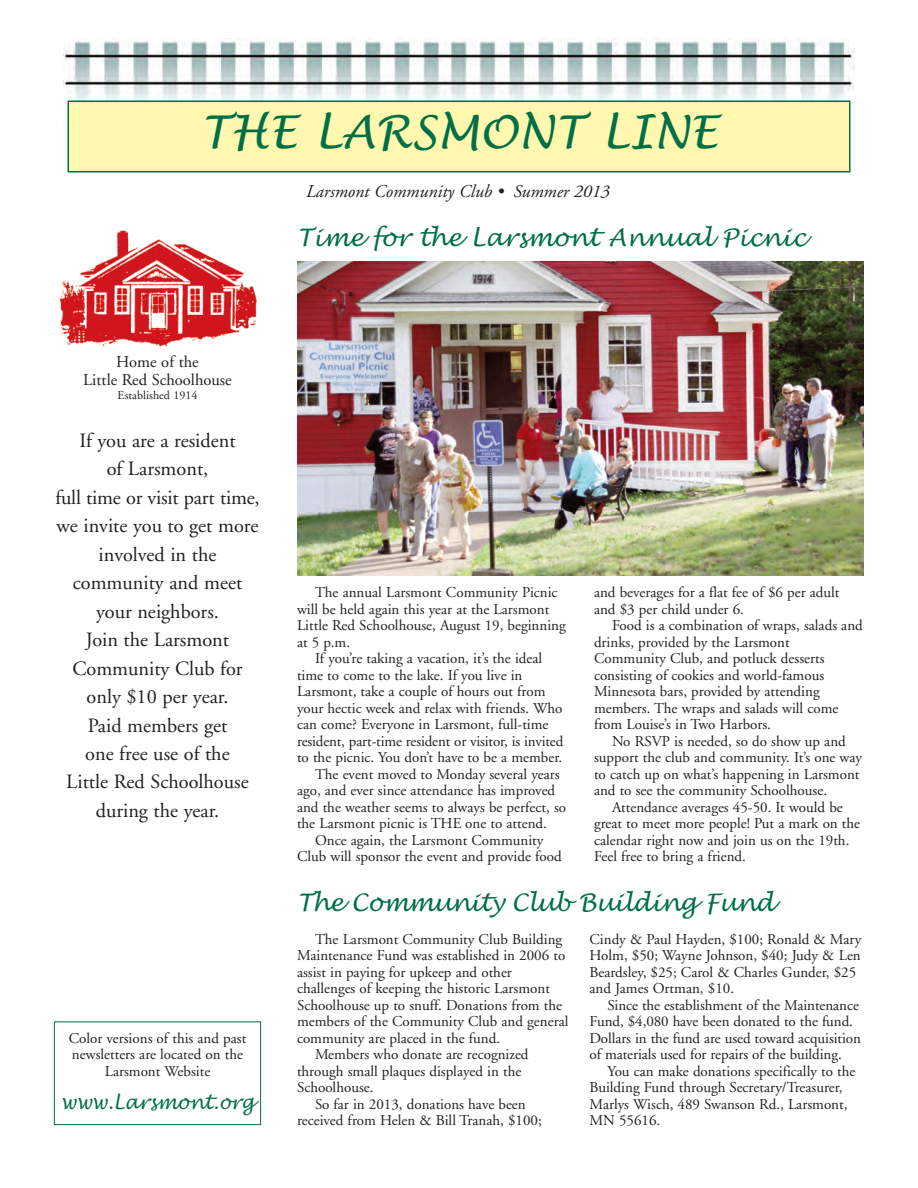
<style>
.page{position:relative;width:918px;height:1188px;background:#fff}
.page>*{position:absolute;margin:0;border:0;box-sizing:border-box;transform-origin:0 0}
.t1{font:italic 45px "Lucida Handwriting";color:#016f45}
.t2{font:italic 24px "Lucida Handwriting";color:#016f45}
.t3{font:italic 24px "Lucida Handwriting";letter-spacing:-.025em;color:#016f45}
.t4{font:20.25px/28.5px "Adobe Garamond";color:#231f20;text-align:center}
.t5{font:italic 19.5px "Lucida Handwriting";color:#016f45;scale:.95 1}
.t6{font:italic 18px "Adobe Garamond";color:#231f20}
.t7{font:16.5px/18px "Adobe Garamond";color:#231f20;text-align:center}
.t8{font:15px/16.5px "Adobe Garamond";color:#231f20}
.t9{font:12px "Adobe Garamond";color:#231f20}
</style>
<div class="page">
<img style="left:64px;top:38px;width:790px;height:89px">
<div style="left:69px;top:102px;width:780px;height:69px;background:#fff8ae"></div>
<div style="left:68px;top:100px;width:782px;height:72px;border:2px solid #016f45"></div>
<img style="left:59px;top:230px;width:198px;height:119px">
<div style="left:54px;top:1022px;width:207px;height:103px;border:1px solid #016f45"></div>
<img style="left:297px;top:261px;width:567px;height:315px">
<h1 class="t1" style="left:200px;top:107px;width:519px">THE LARSMONT LINE</h1>
<p class="t6" style="left:306px;top:185px;width:305px">Larsmont Community Club • Summer 2013</p>
<h2 class="t2" style="left:297px;top:223px;width:510px">Time for the Larsmont Annual Picnic</h2>
<p class="t7" style="left:83px;top:355px;width:150px">Home of the<br>Little Red Schoolhouse</p>
<p class="t9" style="left:118px;top:390px;width:81px">Established 1914</p>
<p class="t4" style="left:55px;top:428px;width:206px">If you are a resident<br>of Larsmont,<br>full time or visit part time, we invite you to get more involved in the community and meet your neighbors.<br>Join the Larsmont<br>Community Club for only $10 per year.<br>Paid members get<br>one free use of the<br>Little Red Schoolhouse during the year.</p>
<p class="t8" style="left:69px;top:1031px;width:179px;text-align:center">Color versions of this and past newsletters are located on the<br>Larsmont Website</p>
<h3 class="t5" style="left:61px;top:1090px;width:205px">www.Larsmont.org</h3>
<p class="t8" style="left:315px;top:585px;width:244px">The annual Larsmont Community Picnic</p>
<p class="t8" style="left:297px;top:602px;width:254px">will be held again this year at the Larsmont</p>
<p class="t8" style="left:297px;top:618px;width:270px">Little Red Schoolhouse, August 19, beginning</p>
<p class="t8" style="left:297px;top:635px;width:55px">at 5 p.m.</p>
<p class="t8" style="left:315px;top:651px;width:229px">If you’re taking a vacation, it’s the ideal</p>
<p class="t8" style="left:297px;top:668px;width:227px">time to come to the lake. If you live in</p>
<p class="t8" style="left:297px;top:684px;width:250px">Larsmont, take a couple of hours out from</p>
<p class="t8" style="left:297px;top:701px;width:267px">your hectic week and relax with friends. Who</p>
<p class="t8" style="left:297px;top:717px;width:253px">can come? Everyone in Larsmont, full-time</p>
<p class="t8" style="left:297px;top:734px;width:268px">resident, part-time resident or visitor, is invited</p>
<p class="t8" style="left:297px;top:750px;width:267px">to the picnic. You don’t have to be a member.</p>
<p class="t8" style="left:315px;top:767px;width:246px">The event moved to Monday several years</p>
<p class="t8" style="left:297px;top:783px;width:260px">ago, and ever since attendance has improved</p>
<p class="t8" style="left:297px;top:800px;width:271px">and the weather seems to always be perfect, so</p>
<p class="t8" style="left:297px;top:816px;width:251px">the Larsmont picnic is THE one to attend.</p>
<p class="t8" style="left:315px;top:833px;width:230px">Once again, the Larsmont Community</p>
<p class="t8" style="left:297px;top:849px;width:266px">Club will sponsor the event and provide food</p>
<p class="t8" style="left:594px;top:585px;width:247px">and beverages for a flat fee of $6 per adult and $3 per child under 6.</p>
<p class="t8" style="left:594px;top:618px;width:270px;text-indent:18px">Food is a combination of wraps, salads and drinks, provided by the Larsmont Community Club, and potluck desserts consisting of cookies and world-famous Minnesota bars, provided by attending members. The wraps and salads will come from Louise’s in Two Harbors.</p>
<p class="t8" style="left:594px;top:734px;width:270px;text-indent:18px">No RSVP is needed, so do show up and support the club and community. It’s one way to catch up on what’s happening in Larsmont and to see the community Schoolhouse.</p>
<p class="t8" style="left:594px;top:800px;width:268px;text-indent:18px">Attendance averages 45-50. It would be great to meet more people! Put a mark on the calendar right now and join us on the 19th.<br>Feel free to bring a friend.</p>
<h2 class="t3" style="left:297px;top:888px;width:479px">The Community Club Building Fund</h2>
<p class="t8" style="left:315px;top:932px;width:249px">The Larsmont Community Club Building</p>
<p class="t8" style="left:297px;top:948px;width:270px">Maintenance Fund was established in 2006 to</p>
<p class="t8" style="left:297px;top:965px;width:216px">assist in paying for upkeep and other</p>
<p class="t8" style="left:297px;top:981px;width:255px">challenges of keeping the historic Larsmont</p>
<p class="t8" style="left:297px;top:998px;width:267px">Schoolhouse up to snuff. Donations from the</p>
<p class="t8" style="left:297px;top:1014px;width:273px">members of the Community Club and general</p>
<p class="t8" style="left:297px;top:1031px;width:205px">community are placed in the fund.</p>
<p class="t8" style="left:315px;top:1047px;width:215px">Members who donate are recognized</p>
<p class="t8" style="left:297px;top:1064px;width:226px">through small plaques displayed in the</p>
<p class="t8" style="left:297px;top:1080px;width:78px">Schoolhouse.</p>
<p class="t8" style="left:315px;top:1097px;width:212px">So far in 2013, donations have been</p>
<p class="t8" style="left:297px;top:1113px;width:246px">received from Helen &amp; Bill Tranah, $100;</p>
<p class="t8" style="left:590px;top:932px;width:273px">Cindy &amp; Paul Hayden, $100; Ronald &amp; Mary Holm, $50; Wayne Johnson, $40; Judy &amp; Len Beardsley, $25; Carol &amp; Charles Gunder, $25 and James Ortman, $10.</p>
<p class="t8" style="left:590px;top:998px;width:273px;text-indent:18px">Since the establishment of the Maintenance Fund, $4,080 have been donated to the fund.<br>Dollars in the fund are used toward acquisition of materials used for repairs of the building.</p>
<p class="t8" style="left:590px;top:1064px;width:267px;text-indent:18px">You can make donations specifically to the Building Fund through Secretary/Treasurer, Marlys Wisch, 489 Swanson Rd., Larsmont, MN 55616.</p>
</div>
